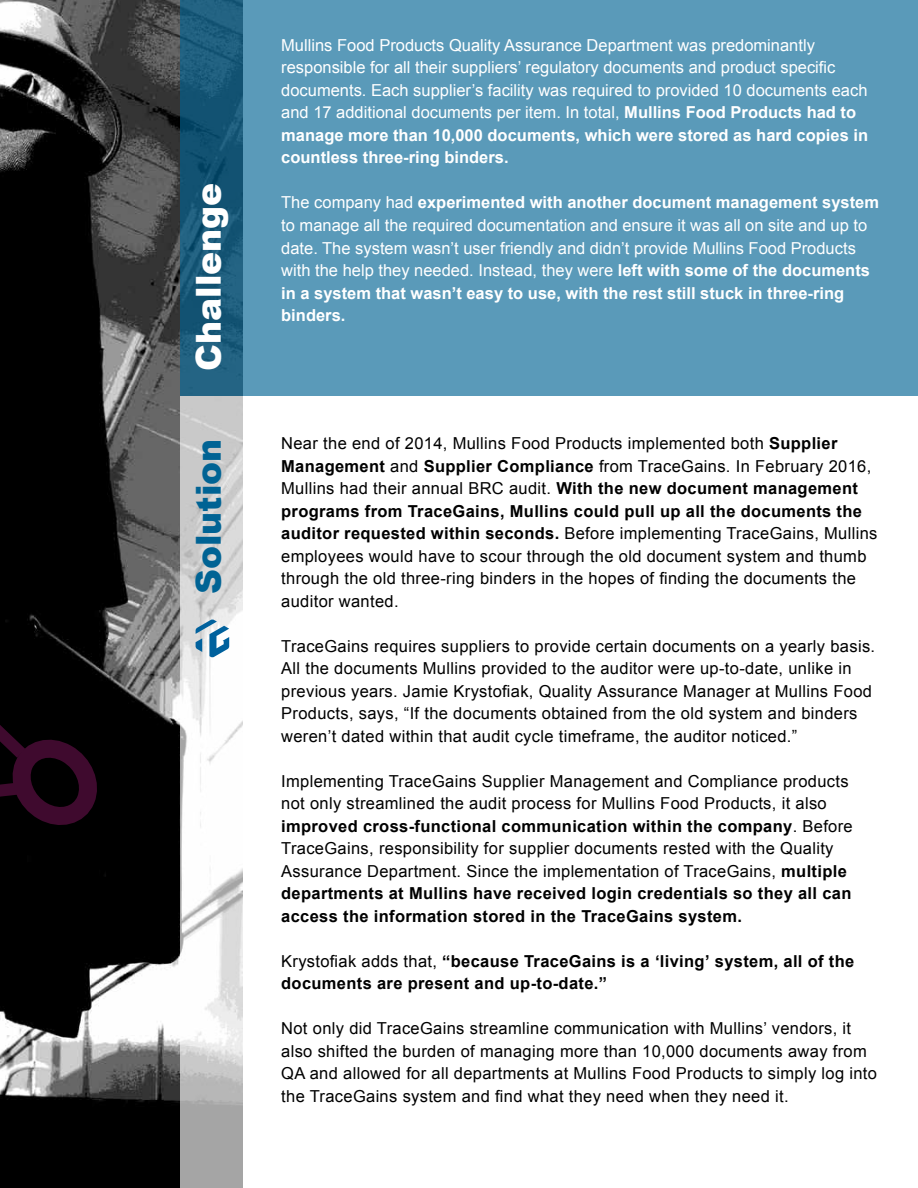
<style>
.page{position:relative;width:918px;height:1188px;background:#fff}
.page>*{position:absolute;margin:0;border:0;box-sizing:border-box;transform-origin:0 0}
.t1{font:900 34.5px "Arial";color:#fff}
.t2{font:900 34.5px "Arial";color:#006394}
.t3{font:16.5px/22.5px "Arial";letter-spacing:.02em;color:#000}
.t4{font:16.5px/22.5px "Arial";color:#fff}
.t5{font:700 16.5px/22.5px "Arial";letter-spacing:.02em;color:#000}
.s1{font-weight:700}
.s2{font-weight:400}
</style>
<div class="page">
<img style="left:0;top:0;width:180px;height:1188px">
<svg style="left:180px;top:396px;width:63px;height:792px"></svg>
<svg style="left:180px;top:0;width:738px;height:396px;background:#5494b3"></svg>
<svg style="left:196px;top:620px;width:33px;height:37px"></svg>
<svg style="left:0;top:700px;width:109px;height:139px;background:#11020c"></svg>
<h1 class="t1" style="left:184px;top:371px;width:189px;rotate:-90deg">Challenge</h1>
<h1 class="t2" style="left:184px;top:594px;width:157px;rotate:-90deg">Solution</h1>
<p class="t4" style="left:281px;top:34px;width:588px">Mullins Food Products Quality Assurance Department was predominantly responsible for all their suppliers’ regulatory documents and product specific documents. Each supplier’s facility was required to provided 10 documents each and 17 additional documents per item. In total, <span class="s1">Mullins Food Products had to manage more than 10,000 documents, which were stored as hard copies in countless three-ring binders.</span></p>
<p class="t4" style="left:281px;top:192px;width:599px">The company had <span class="s1">experimented with another document management system </span>to manage all the required documentation and ensure it was all on site and up to date. The system wasn’t user friendly and didn’t provide Mullins Food Products with the help they needed. Instead, they were <span class="s1">left with some of the documents in a system that wasn’t easy to use, with the rest still stuck in three-ring binders.</span></p>
<p class="t3" style="left:281px;top:432px;width:598px">Near the end of 2014, Mullins Food Products implemented both <span class="s1">Supplier Management</span> and <span class="s1">Supplier Compliance</span> from TraceGains. In February 2016, Mullins had their annual BRC audit. <span class="s1">With the new document management programs from TraceGains, Mullins could pull up all the documents the auditor requested within seconds.</span> Before implementing TraceGains, Mullins employees would have to scour through the old document system and thumb through the old three-ring binders in the hopes of finding the documents the auditor wanted.</p>
<p class="t3" style="left:281px;top:635px;width:595px">TraceGains requires suppliers to provide certain documents on a yearly basis.<br>All the documents Mullins provided to the auditor were up-to-date, unlike in previous years. Jamie Krystofiak, Quality Assurance Manager at Mullins Food Products, says, “If the documents obtained from the old system and binders weren’t dated within that audit cycle timeframe, the auditor noticed.”</p>
<p class="t3" style="left:281px;top:770px;width:573px">Implementing TraceGains Supplier Management and Compliance products not only streamlined the audit process for Mullins Food Products, it also <span class="s1">improved cross-functional communication within the company</span>. Before TraceGains, responsibility for supplier documents rested with the Quality Assurance Department. Since the implementation of TraceGains, <span class="s1">multiple departments at Mullins have received login credentials so they all can access the information stored in the TraceGains system.</span></p>
<p class="t5" style="left:281px;top:950px;width:575px"><span class="s2">Krystofiak adds that,</span> “because TraceGains is a ‘living’ system, all of the documents are present and up-to-date.”</p>
<p class="t3" style="left:281px;top:1017px;width:597px">Not only did TraceGains streamline communication with Mullins’ vendors, it also shifted the burden of managing more than 10,000 documents away from QA and allowed for all departments at Mullins Food Products to simply log into the TraceGains system and find what they need when they need it.</p>
</div>
